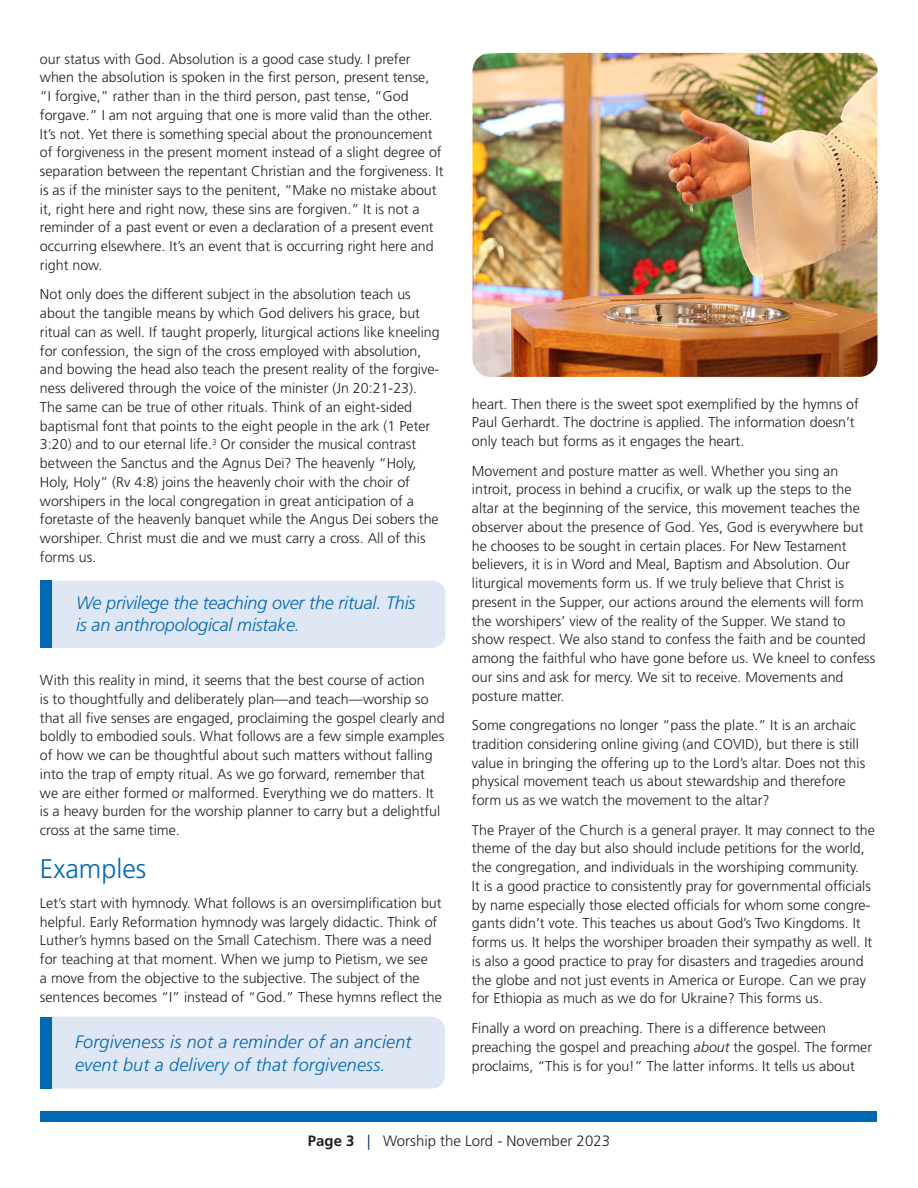
<style>
.page{position:relative;width:918px;height:1188px;background:#fff}
.page>*{position:absolute;margin:0;border:0;box-sizing:border-box;transform-origin:0 0}
.Headers{font:300 27px "Frutiger LT Std";color:#0168b3}
.t1{font:italic 300 18px/22.5px "Frutiger LT Std";letter-spacing:.01em;color:#0168b3}
.t2{font:italic 300 18px/22.5px "Frutiger LT Std";letter-spacing:-.01em;color:#0168b3}
.t3{font:300 15px "Frutiger LT Std";color:#231f20}
._9_5_Body_Text{font:300 14.25px/18.8px "Frutiger LT Std";color:#231f20}
.s1{font-style:italic}
.s2{font-weight:700}
.s3{color:#00215d}
</style>
<div class="page">
<div style="left:40px;top:1111px;width:838px;height:11px;background:#0168b3"></div>
<div style="left:47px;top:581px;width:399px;height:67px;background:#e0e7f4"></div>
<div style="left:40px;top:580px;width:12px;height:67px;background:#0168b3"></div>
<img style="left:472px;top:53px;width:406px;height:324px">
<div style="left:51px;top:1017px;width:394px;height:72px;background:#e0e7f4"></div>
<div style="left:40px;top:1017px;width:11px;height:72px;background:#0168b3"></div>
<p class="_9_5_Body_Text" style="left:40px;top:49px;width:405px">our status with God. Absolution is a good case study. I prefer when the absolution is spoken in the first person, present tense, “I forgive,” rather than in the third person, past tense, “God forgave.” I am not arguing that one is more valid than the other.<br>It’s not. Yet there is something special about the pronouncement of forgiveness in the present moment instead of a slight degree of separation between the repentant Christian and the forgiveness. It is as if the minister says to the penitent, “Make no mistake about it, right here and right now, these sins are forgiven.” It is not a reminder of a past event or even a declaration of a present event occurring elsewhere. It’s an event that is occurring right here and right now.</p>
<p class="_9_5_Body_Text" style="left:40px;top:285px;width:401px">Not only does the different subject in the absolution teach us about the tangible means by which God delivers his grace, but ritual can as well. If taught properly, liturgical actions like kneeling for confession, the sign of the cross employed with absolution, and bowing the head also teach the present reality of the forgive&shy;ness delivered through the voice of the minister (Jn 20:21-23).<br>The same can be true of other rituals. Think of an eight-sided baptismal font that points to the eight people in the ark (1 Peter 3:20) and to our eternal life.<sup>3</sup> Or consider the musical contrast between the Sanctus and the Agnus Dei? The heavenly “Holy, Holy, Holy” (Rv 4:8) joins the heavenly choir with the choir of worshipers in the local congregation in great anticipation of a foretaste of the heavenly banquet while the Angus Dei sobers the worshiper. Christ must die and we must carry a cross. All of this forms us.</p>
<p class="t2" style="left:76px;top:592px;width:341px">We privilege the teaching over the ritual. This is an anthropological mistake.</p>
<p class="_9_5_Body_Text" style="left:40px;top:671px;width:406px">With this reality in mind, it seems that the best course of action<br>is to thoughtfully and deliberately plan—and teach—worship so that all five senses are engaged, proclaiming the gospel clearly and boldly to embodied souls. What follows are a few simple examples of how we can be thoughtful about such matters without falling into the trap of empty ritual. As we go forward, remember that we are either formed or malformed. Everything we do matters. It is a heavy burden for the worship planner to carry but a delightful cross at the same time.</p>
<p class="Headers" style="left:40px;top:854px;width:108px">Examples</p>
<p class="_9_5_Body_Text" style="left:40px;top:894px;width:403px">Let’s start with hymnody. What follows is an oversimplification but helpful. Early Reformation hymnody was largely didactic. Think of Luther’s hymns based on the Small Catechism. There was a need for teaching at that moment. When we jump to Pietism, we see<br>a move from the objective to the subjective. The subject of the sentences becomes “I” instead of “God.” These hymns reflect the</p>
<p class="t1" style="left:75px;top:1031px;width:338px">Forgiveness is not a reminder of an ancient event but a delivery of that forgiveness.</p>
<p class="_9_5_Body_Text" style="left:472px;top:394px;width:388px">heart. Then there is the sweet spot exemplified by the hymns of<br>Paul Gerhardt. The doctrine is applied. The information doesn’t only teach but forms as it engages the heart.</p>
<p class="_9_5_Body_Text" style="left:472px;top:462px;width:405px">Movement and posture matter as well. Whether you sing an introit, process in behind a crucifix, or walk up the steps to the altar at the beginning of the service, this movement teaches the observer about the presence of God. Yes, God is everywhere but he chooses to be sought in certain places. For New Testament believers, it is in Word and Meal, Baptism and Absolution. Our liturgical movements form us. If we truly believe that Christ is present in the Supper, our actions around the elements will form the worshipers’ view of the reality of the Supper. We stand to show respect. We also stand to confess the faith and be counted among the faithful who have gone before us. We kneel to confess our sins and ask for mercy. We sit to receive. Movements and posture matter.</p>
<p class="_9_5_Body_Text" style="left:472px;top:716px;width:395px">Some congregations no longer “pass the plate.” It is an archaic tradition considering online giving (and COVID), but there is still value in bringing the offering up to the Lord’s altar. Does not this physical movement teach us about stewardship and therefore form us as we watch the movement to the altar?</p>
<p class="_9_5_Body_Text" style="left:472px;top:821px;width:405px">The Prayer of the Church is a general prayer. It may connect to the theme of the day but also should include petitions for the world, the congregation, and individuals in the worshiping community.<br>It is a good practice to consistently pray for governmental officials by name especially those elected officials for whom some congre&shy;gants didn’t vote. This teaches us about God’s Two Kingdoms. It forms us. It helps the worshiper broaden their sympathy as well. It is also a good practice to pray for disasters and tragedies around the globe and not just events in America or Europe. Can we pray for Ethiopia as much as we do for Ukraine? This forms us.</p>
<p class="_9_5_Body_Text" style="left:472px;top:1019px;width:402px">Finally a word on preaching. There is a difference between preaching the gospel and preaching <span class="s1">about</span> the gospel. The former proclaims, “This is for you!” The latter informs. It tells us about</p>
<p class="t3" style="left:308px;top:1133px;width:304px"><span class="s2">Page 3</span> <span class="s3">|</span> Worship the Lord - November 2023</p>
</div>
